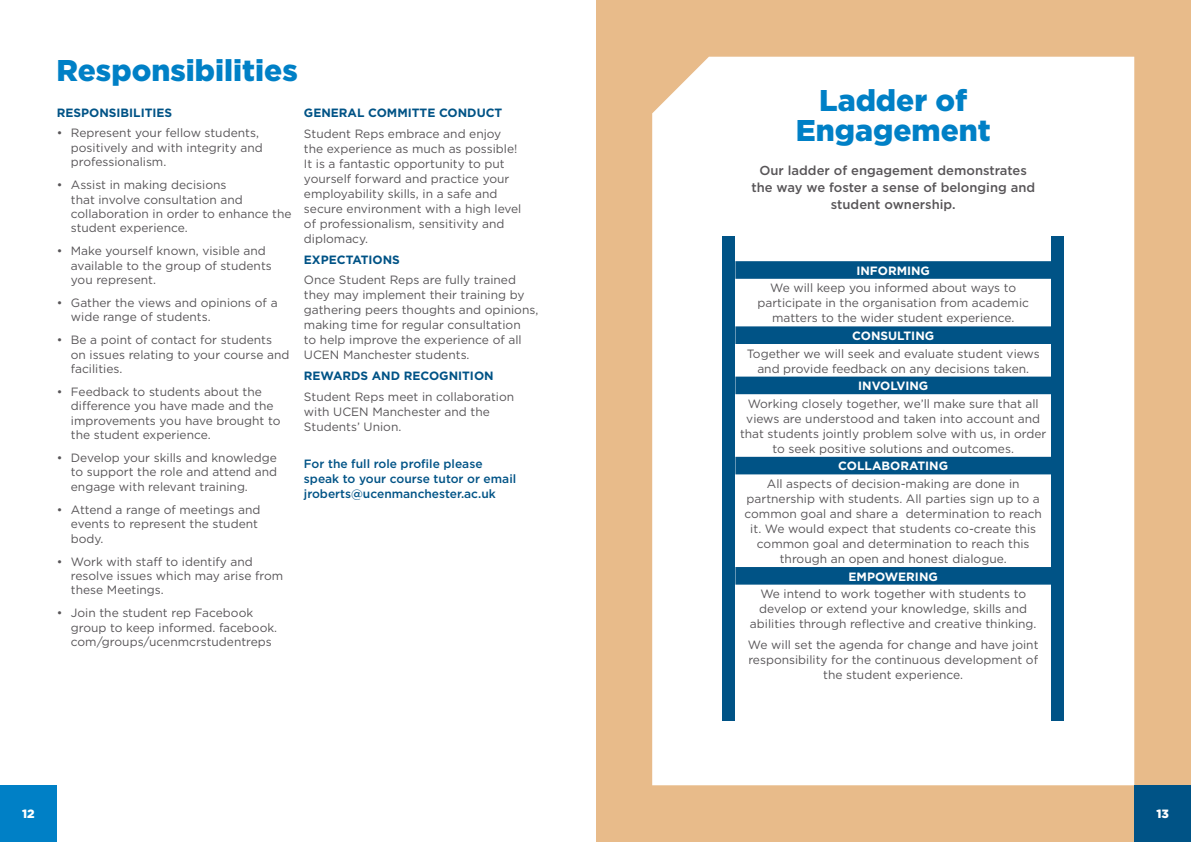
<style>
.page{position:relative;width:1191px;height:842px;background:#fff}
.page>*{position:absolute;margin:0;border:0;box-sizing:border-box;transform-origin:0 0}
.t1{font:900 30px/30px "Gotham";color:#0080c6;text-align:center}
.t2{font:500 13px/17px "Gotham";color:#585558;text-align:center}
.t3{font:12px/15px "Gotham";color:#585558}
.t4{font:500 12px/15px "Gotham";color:#005386}
.t5{font:700 12px "Gotham";color:#005386}
.t6{font:700 12px "Gotham";color:#fff}
.t7{font:900 12px "Gotham";color:#fff}
</style>
<div class="page">
<div style="left:596px;top:0;width:595px;height:842px;background:#e8bb8a"></div>
<div style="left:652px;top:57px;width:482px;height:728px;background:#fff"></div>
<svg style="left:735px;top:261px;width:316px;height:324px;fill:#fff"></svg>
<div style="left:1051px;top:236px;width:13px;height:484px;background:#005386"></div>
<div style="left:722px;top:236px;width:13px;height:484px;background:#005386"></div>
<div style="left:0;top:785px;width:57px;height:57px;background:#0080c6"></div>
<div style="left:1134px;top:785px;width:57px;height:57px;background:#005386"></div>
<h1 class="t1" style="left:57px;top:55px;width:243px">Responsibilities</h1>
<p class="t5" style="left:57px;top:105px;width:117px">RESPONSIBILITIES</p>
<p class="t3" style="left:71px;top:126px;width:193px;line-height:14.4px;text-indent:-14px">• Represent your fellow students, positively and with integrity and professionalism.</p>
<p class="t3" style="left:71px;top:177px;width:222px;line-height:14.4px;text-indent:-14px">• Assist in making decisions<br>that involve consultation and collaboration in order to enhance the student experience.</p>
<p class="t3" style="left:71px;top:243px;width:202px;line-height:14.4px;text-indent:-14px">• Make yourself known, visible and available to the group of students you represent.</p>
<p class="t3" style="left:71px;top:295px;width:208px;line-height:14.4px;text-indent:-14px">• Gather the views and opinions of a wide range of students.</p>
<p class="t3" style="left:71px;top:333px;width:220px;line-height:14.4px;text-indent:-14px">• Be a point of contact for students on issues relating to your course and facilities.</p>
<p class="t3" style="left:71px;top:384px;width:211px;line-height:14.4px;text-indent:-14px">• Feedback to students about the difference you have made and the improvements you have brought to the student experience.</p>
<p class="t3" style="left:71px;top:450px;width:208px;line-height:14.4px;text-align:justify;text-indent:-14px">• Develop your skills and knowledge to support the role and attend and engage with relevant training.</p>
<p class="t3" style="left:71px;top:502px;width:191px;line-height:14.4px;text-indent:-14px">• Attend a range of meetings and events to represent the student body.</p>
<p class="t3" style="left:71px;top:554px;width:214px;line-height:14.4px;text-indent:-14px">• Work with staff to identify and resolve issues which may arise from these Meetings.</p>
<p class="t3" style="left:71px;top:605px;width:208px;line-height:14.4px;text-indent:-14px">• Join the student rep Facebook group to keep informed. facebook. com/groups/ucenmcrstudentreps</p>
<p class="t5" style="left:304px;top:105px;width:200px">GENERAL COMMITTE CONDUCT</p>
<p class="t3" style="left:304px;top:126px;width:219px">Student Reps embrace and enjoy the experience as much as possible!<br>It is a fantastic opportunity to put yourself forward and practice your employability skills, in a safe and secure environment with a high level of professionalism, sensitivity and diplomacy.</p>
<p class="t5" style="left:304px;top:251px;width:97px">EXPECTATIONS</p>
<p class="t3" style="left:304px;top:272px;width:236px">Once Student Reps are fully trained they may implement their training by gathering peers thoughts and opinions, making time for regular consultation<br>to help improve the experience of all UCEN Manchester students.</p>
<p class="t5" style="left:304px;top:368px;width:191px">REWARDS AND RECOGNITION</p>
<p class="t3" style="left:304px;top:389px;width:212px">Student Reps meet in collaboration with UCEN Manchester and the<br>Students’ Union.</p>
<p class="t4" style="left:304px;top:456px;width:214px">For the full role profile please speak to your course tutor or email jroberts@ucenmanchester.ac.uk</p>
<h1 class="t1" style="left:795px;top:85px;width:197px">Ladder of<br>Engagement</h1>
<p class="t2" style="left:751px;top:162px;width:285px">Our ladder of engagement demonstrates the way we foster a sense of belonging and student ownership.</p>
<p class="t6" style="left:856px;top:263px;width:75px">INFORMING</p>
<p class="t3" style="left:757px;top:280px;width:273px;text-align:center">We will keep you informed about ways to participate in the organisation from academic matters to the wider student experience.</p>
<p class="t6" style="left:852px;top:328px;width:83px">CONSULTING</p>
<p class="t3" style="left:746px;top:346px;width:294px;text-align:center">Together we will seek and evaluate student views and provide feedback on any decisions taken.</p>
<p class="t6" style="left:858px;top:378px;width:72px">INVOLVING</p>
<p class="t3" style="left:740px;top:396px;width:308px;text-align:center">Working closely together, we’ll make sure that all views are understood and taken into account and that students jointly problem solve with us, in order to seek positive solutions and outcomes.</p>
<p class="t6" style="left:838px;top:458px;width:111px">COLLABORATING</p>
<p class="t3" style="left:744px;top:476px;width:299px;text-align:center">All aspects of decision-making are done in partnership with students. All parties sign up to a common goal and share a determination to reach it. We would expect that students co-create this common goal and determination to reach this through an open and honest dialogue.</p>
<p class="t6" style="left:848px;top:568px;width:91px">EMPOWERING</p>
<p class="t3" style="left:750px;top:586px;width:288px;text-align:center">We intend to work together with students to develop or extend your knowledge, skills and abilities through reflective and creative thinking.</p>
<p class="t3" style="left:748px;top:637px;width:292px;text-align:center">We will set the agenda for change and have joint responsibility for the continuous development of the student experience.</p>
<p class="t7" style="left:22px;top:806px;width:14px">12</p>
<p class="t7" style="left:1156px;top:806px;width:14px">13</p>
</div>
